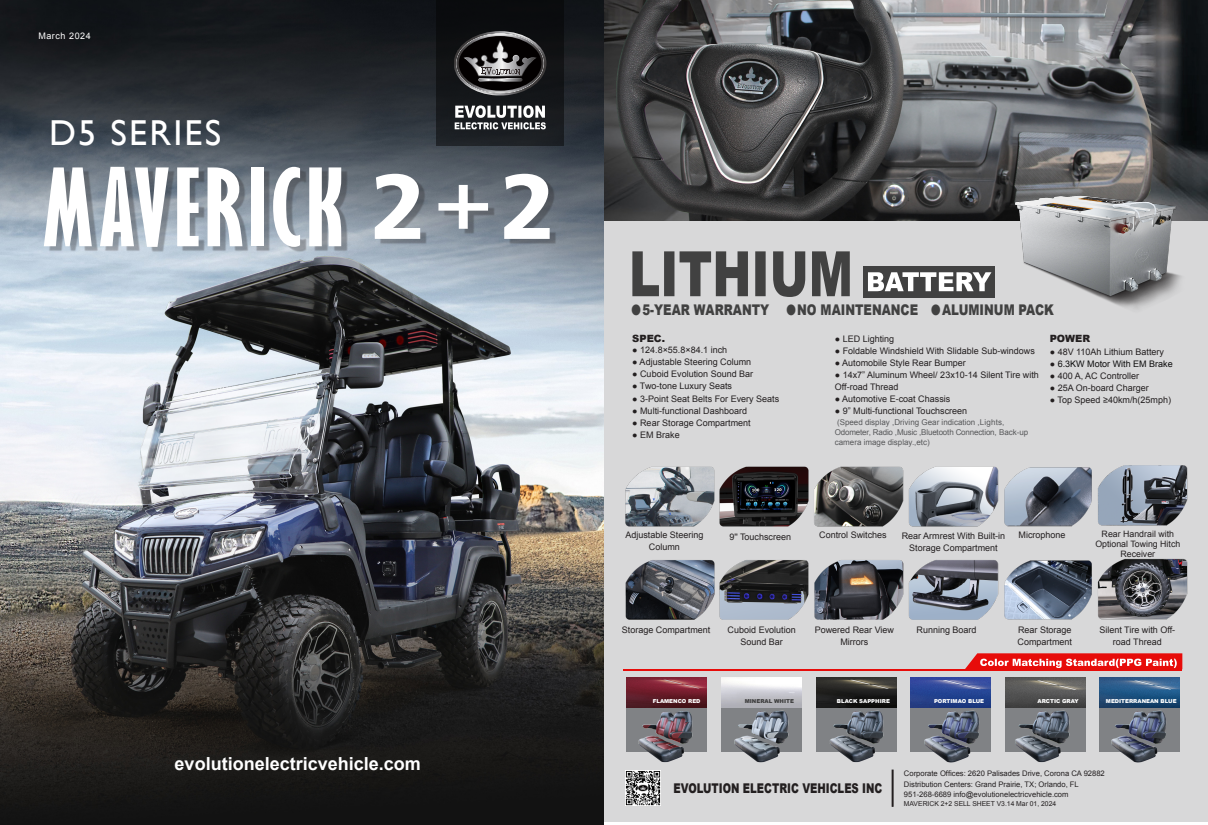
<style>
.page{position:relative;width:1208px;height:825px;background:#fff}
.page>*{position:absolute;margin:0;border:0;box-sizing:border-box;transform-origin:0 0}
.Pa0{font:700 extra-condensed 99px "Gill Sans";letter-spacing:.04em;color:#fff;scale:1.18 1}
.Pa0-2{font:36px "Gill Sans";letter-spacing:.06em;color:#fff}
.Pa0-3{font:700 18px "Arial";color:#fff}
.t1{font:900 14.7px "Arial";color:#414141;scale:.8 1}
.t2{font:900 13.4px "Arial";color:#231f20;scale:.75 1}
.t3{font:900 10px "Arial";color:#231f20}
.Pa0-4{font:9px/12px "Arial";color:#231f20;text-align:center}
.Default{font:9px/12px "Arial";color:#231f20;text-align:center}
.Pa1{font:9px/12.1px "Arial";color:#231f20}
.t4{font:9px "Arial";color:#0d0d0d}
.Pa0-5{font:9px "Arial";letter-spacing:.06em;color:#fff}
.t5{font:8.8px/10px "Arial";color:#231f20;text-align:center}
.t6{font:8px/10px "Arial";letter-spacing:-.02em;color:#57585a}
.t7{font:8px "Arial";color:#57585a}
.Pa2{font:7.6px "Arial";color:#231f20}
.Default-2{font:6.8px "Arial";color:#231f20}
.t8{font:900 5.4px "Arial";color:#fff}
.t9{font:900 5.4px "Arial";color:#3e3e3f}
.s1{font-family:"Humanist 777 BT Black Condensed B";font-weight:400;font-stretch:normal;font-size:92.4px}
.s2{font-size:92.4px}
.s3{font-size:25.3px}
.s4{color:#231f20}
</style>
<div class="page">
<img style="left:604px;top:0;width:604px;height:807px">
<img style="left:0;top:0;width:604px;height:825px">
<hr style="left:623px;top:669px;width:559px;height:2px;background:#e70c0a">
<svg style="left:964px;top:653px;width:218px;height:16px;background:#ea4846"></svg>
<div style="left:436px;top:1px;width:128px;height:145px;background:linear-gradient(to bottom,#07080a,#1f2226)"></div>
<svg style="left:455px;top:105px;width:91px;height:24px"></svg>
<svg style="left:454px;top:31px;width:92px;height:64px;background:#3e3d3e"></svg>
<div style="left:626px;top:707px;width:80px;height:44px;background:#808285"></div>
<div style="left:721px;top:707px;width:80px;height:44px;background:#808285"></div>
<img style="left:721px;top:678px;width:80px;height:30px">
<img style="left:1099px;top:677px;width:80px;height:29px">
<img style="left:910px;top:677px;width:81px;height:29px">
<img style="left:1005px;top:677px;width:80px;height:29px">
<img style="left:817px;top:677px;width:79px;height:29px">
<img style="left:626px;top:678px;width:80px;height:30px">
<img style="left:815px;top:706px;width:89px;height:59px">
<img style="left:733px;top:707px;width:63px;height:57px">
<img style="left:629px;top:709px;width:82px;height:57px">
<img style="left:910px;top:706px;width:89px;height:59px">
<img style="left:1001px;top:706px;width:88px;height:59px">
<img style="left:1096px;top:706px;width:90px;height:59px">
<div style="left:48px;top:169px;width:672px;height:136px;background:#231f20;opacity:.32"></div>
<div style="left:891px;top:769px;width:2px;height:38px;border:1px solid #231f20"></div>
<img style="left:625px;top:770px;width:35px;height:35px">
<svg style="left:632px;top:251px;width:217px;height:46px;background:#838383"></svg>
<div style="left:863px;top:266px;width:132px;height:31px;background:#414141"></div>
<svg style="left:868px;top:272px;width:123px;height:19px"></svg>
<p class="Pa0-5" style="left:38px;top:30px;width:54px">March 2024</p>
<p class="Pa0-2" style="left:49px;top:112px;width:174px">D5 SERIES</p>
<p class="Pa0" style="left:42px;top:147px;width:438px">MAVERICK <span class="s1">2</span><span class="s2">+</span><span class="s1">2</span></p>
<p class="Pa0-3" style="left:175px;top:751px;width:248px">evolutionelectricvehicle.com</p>
<p class="t1" style="left:630px;top:299px;width:54px"><span class="s3">●</span>5-YEAR</p>
<p class="t1" style="left:694px;top:299px;width:27px">WARRANT</p>
<p class="t1" style="left:760px;top:299px;width:101px">Y <span class="s3">●</span>NO MAINTENAN</p>
<p class="t1" style="left:900px;top:299px;width:193px">CE <span class="s3">●</span>ALUM INUM PACK</p>
<p class="t3" style="left:632px;top:331px;width:34px">SPEC.</p>
<p class="Pa0-4" style="left:632px;top:344px;width:97px">● 124.8×55.8×84.1 inch</p>
<p class="Pa0-4" style="left:632px;top:356px;width:120px">● Adjustable Steering Column</p>
<p class="Pa0-4" style="left:632px;top:368px;width:123px">● Cuboid Evolution Sound Bar</p>
<p class="Default" style="left:632px;top:380px;width:101px">● Two-tone Luxury Seats</p>
<p class="Default" style="left:632px;top:392px;width:148px">● 3-Point Seat Belts For Every Seats</p>
<p class="Default" style="left:632px;top:404px;width:116px">● Multi-functional Dashboard</p>
<p class="Pa0-4" style="left:632px;top:416px;width:120px">● Rear Storage Compartment</p>
<p class="Pa0-4" style="left:632px;top:428px;width:49px">● EM Brake</p>
<p class="Pa0-4" style="left:835px;top:332px;width:61px">● LED Lighting</p>
<p class="Pa0-4" style="left:835px;top:344px;width:201px">● Foldable Windshield With Slidable Sub-windows</p>
<p class="Default" style="left:835px;top:357px;width:132px">● Automobile Style Rear Bumper</p>
<p class="Pa0-4" style="left:835px;top:369px;width:206px;text-align:left">● 14x7” Aluminum Wheel/ 23x10-14 Silent Tire with<br>Off-road Thread</p>
<p class="Pa0-4" style="left:835px;top:393px;width:117px">● Automotive E-coat Chassis</p>
<p class="Pa0-4" style="left:835px;top:405px;width:134px">● 9” Multi-functional Touchscreen</p>
<p class="t7" style="left:837px;top:417px;width:169px">(Speed display ,Driving Gear indication ,Lights,</p>
<p class="t6" style="left:835px;top:427px;width:195px">Odometer, Radio ,Music ,Bluetooth Connection, Back-up camera image display.,etc)</p>
<p class="t3" style="left:1049px;top:331px;width:34px">POWER</p>
<p class="Pa0-4" style="left:1049px;top:346px;width:116px">● 48V 110Ah Lithium Battery</p>
<p class="t4" style="left:1049px;top:358px;width:124px"><span class="s4">●</span> 6.3KW Motor With EM Brake</p>
<p class="Pa0-4" style="left:1049px;top:370px;width:91px">● 400 A, AC Controller</p>
<p class="Pa0-4" style="left:1049px;top:382px;width:100px">● 25A On-board Charger</p>
<p class="Pa0-4" style="left:1049px;top:394px;width:123px">● Top Speed ≥40km/h(25mph)</p>
<p class="Pa0-4" style="left:625px;top:528px;width:80px">Adjustable Steering<br>Column</p>
<p class="Pa0-4" style="left:729px;top:530px;width:63px">9'' Touchscreen</p>
<p class="Pa0-4" style="left:819px;top:529px;width:69px">Control Switches</p>
<p class="Pa0-4" style="left:1018px;top:529px;width:49px">Microphone</p>
<p class="Default" style="left:901px;top:530px;width:105px">Rear Armrest With Built-in<br>Storage Compartment</p>
<p class="t5" style="left:1095px;top:529px;width:86px">Rear Handrail with<br>Optional Towing Hitch<br>Receiver</p>
<p class="Pa0-4" style="left:622px;top:623px;width:90px">Storage Compartment</p>
<p class="Pa0-4" style="left:727px;top:623px;width:70px">Cuboid Evolution</p>
<p class="Pa0-4" style="left:740px;top:635px;width:44px">Sound Bar</p>
<p class="Pa0-4" style="left:814px;top:623px;width:81px">Powered Rear View<br>Mirrors</p>
<p class="Pa1" style="left:916px;top:623px;width:62px">Running Board</p>
<p class="Pa0-4" style="left:1099px;top:623px;width:77px">Silent Tire with Off&shy;road Thread</p>
<p class="Pa1" style="left:1017px;top:623px;width:56px">Rear Storage<br>Compartment</p>
<p class="t8" style="left:653px;top:697px;width:49px">FLAMENCO RED</p>
<p class="t9" style="left:744px;top:697px;width:51px">MINERAL WHITE</p>
<p class="t8" style="left:837px;top:697px;width:43px">BLACK SAPPHIRE</p>
<p class="t8" style="left:934px;top:697px;width:13px">PORTI</p>
<p class="t8" style="left:952px;top:697px;width:32px">MAO BLUE</p>
<p class="t8" style="left:1037px;top:697px;width:43px">ARCTIC GRAY</p>
<p class="t8" style="left:1106px;top:697px;width:19px">MEDITERRANEAN</p>
<p class="t8" style="left:1160px;top:697px;width:17px">BLUE</p>
<p class="t2" style="left:673px;top:778px;width:280px">EVOLUTION ELECTRI C VEHI CLES INC</p>
<p class="Pa2" style="left:904px;top:768px;width:202px">Corporate Offices: 2620 Palisades Drive, Corona CA 92882</p>
<p class="Pa2" style="left:904px;top:779px;width:176px">Distribution Centers: Grand Prairie, TX; Orlando, FL</p>
<p class="Pa2" style="left:904px;top:789px;width:166px">951-268-6689 info@evolutionelectricvehicle.com</p>
<p class="Default-2" style="left:904px;top:799px;width:154px">MAVERICK 2+2 SELL SHEET V3.14 Mar 01, 2024</p>
</div>
